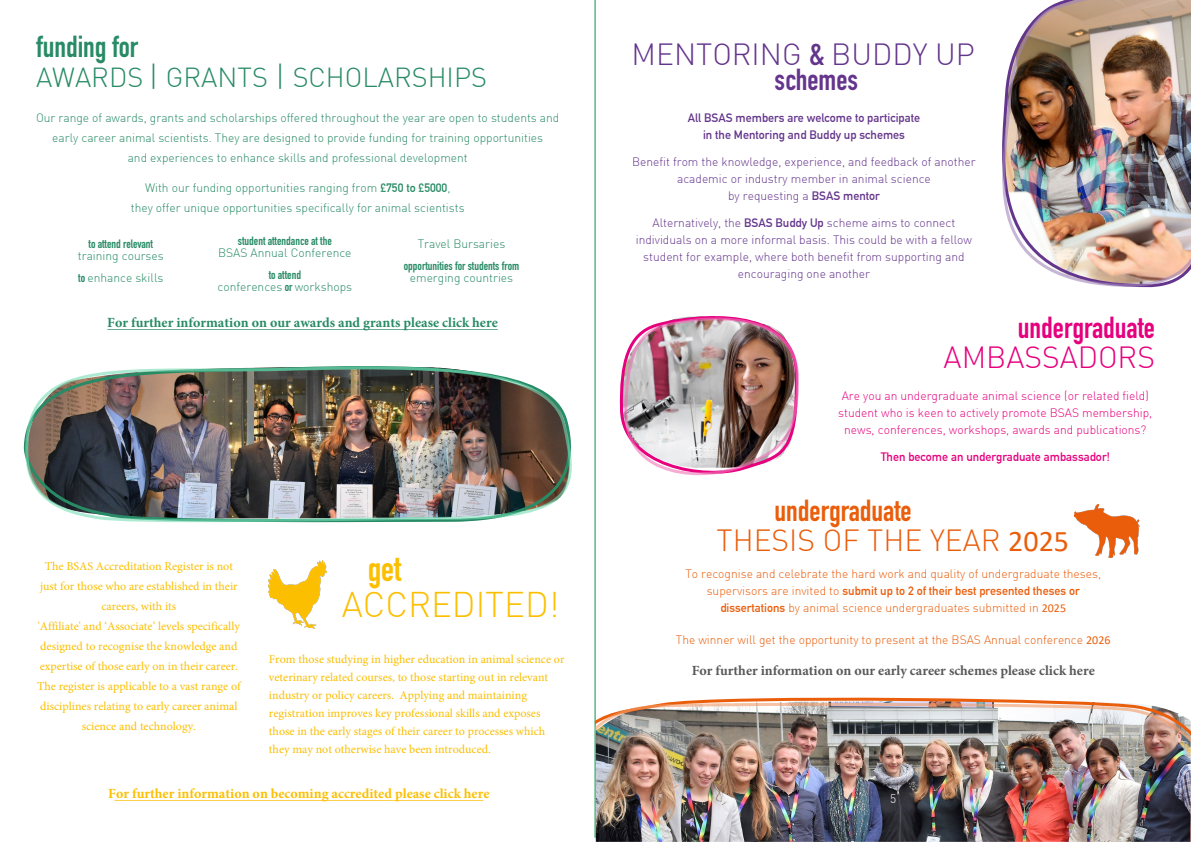
<style>
.page{position:relative;width:1191px;height:842px;background:#fff}
.page>*{position:absolute;margin:0;border:0;box-sizing:border-box;transform-origin:0 0}
.t1{font:300 35px "DIN";color:#fcbf00}
.t2{font:700 35px "DIN Condensed";color:#fcbf00}
.t3{font:300 30px "DIN";color:#ea5d0b}
.t4{font:300 30px "DIN";color:#64358c}
.t5{font:700 30px "DIN Condensed";color:#e6007e}
.t6{font:700 30px "DIN Condensed";color:#ea5d0b}
.t7{font:300 30px "DIN";color:#e6007e}
.t8{font:700 30px "DIN Condensed";color:#288b66}
.t9{font:700 30px "DIN Condensed";color:#64358c}
.t10{font:300 27px "DIN";color:#288b66}
.t11{font:700 14px "Minion Pro";color:#595959}
.t12{font:700 14px "Minion Pro";color:#fcbf00}
.t13{font:700 14px "Minion Pro";color:#288b66}
.t14{font:300 12px/20px "DIN";color:#288b66;text-align:center}
.t15{font:12px/20px "Minion Pro";color:#fcbf00;text-align:center}
.t16{font:300 12px/17px "DIN";color:#64358c;text-align:center}
.t17{font:12px/18px "Minion Pro";color:#fbbe00}
.t18{font:300 12px "DIN";color:#ea5d0b}
.t19{font:300 12px/17px "DIN";color:#e6007e;text-align:center}
.t20{font:700 12px "DIN Condensed";color:#288b66}
.t21{font:700 12px/17px "DIN Alternate";color:#64358c;text-align:center}
.t22{font:700 12px "DIN Alternate";color:#ea5d0b}
.t23{font:700 12px "DIN Alternate";color:#e6007e}
.t24{font:300 12px "DIN";color:#fff}
.s1{font-size:30px}
.s2{font-family:"DIN Alternate";font-weight:700}
.s3{font-family:"DIN Condensed";font-weight:700}
.s4{font-family:"DIN Condensed";font-weight:700;font-size:33px}
.s5{font-family:"Calibri";font-weight:400}
.s6{font-family:"DIN";font-weight:300}
</style>
<div class="page">
<hr style="left:114px;top:799px;width:369px;height:3px;background:#fcbf00">
<hr style="left:107px;top:328px;width:391px;height:3px;background:#288b66">
<img style="left:268px;top:560px;width:58px;height:68px">
<img style="left:1074px;top:504px;width:65px;height:53px">
<hr style="left:594px;top:0;width:1px;height:837px;background:#099345">
<img style="left:24px;top:366px;width:548px;height:157px">
<img style="left:620px;top:316px;width:179px;height:160px">
<img style="left:1002px;top:0;width:189px;height:288px">
<svg style="left:595px;top:695px;width:431px;height:5px"></svg>
<img style="left:595px;top:700px;width:596px;height:142px">
<h2 class="t8" style="left:36px;top:27px;width:104px">funding for</h2>
<h3 class="t10" style="left:36px;top:61px;width:452px">AWARDS <span class="s1">|</span> GRANTS <span class="s1">|</span> SCHOLARSHIPS</h3>
<p class="t14" style="left:36px;top:108px;width:525px">Our range of awards, grants and scholarships offered throughout the year are open to students and early career animal scientists. They are designed to provide funding for training opportunities<br>and experiences to enhance skills and professional development</p>
<p class="t14" style="left:131px;top:178px;width:335px">With our funding opportunities ranging from <span class="s2">£750 to £5000</span>,<br>they offer unique opportunities specifically for animal scientists</p>
<p class="t20" style="left:89px;top:235px;width:66px">to attend relevant</p>
<p class="t14" style="left:78px;top:244px;width:87px;line-height:22px;text-align:left">training courses <span class="s3">to</span> enhance skills</p>
<p class="t20" style="left:238px;top:232px;width:95px">student attendance at the</p>
<p class="t14" style="left:218px;top:242px;width:135px">BSAS Annual Conference</p>
<p class="t20" style="left:269px;top:266px;width:34px">to attend</p>
<p class="t14" style="left:218px;top:276px;width:136px">conferences <span class="s3">or</span> workshops</p>
<p class="t14" style="left:418px;top:233px;width:89px">Travel Bursaries</p>
<p class="t20" style="left:404px;top:257px;width:117px">opportunities for students from</p>
<p class="t14" style="left:410px;top:267px;width:105px">emerging countries</p>
<p class="t13" style="left:107px;top:312px;width:392px">For further information on our awards and grants please click here</p>
<p class="t15" style="left:37px;top:556px;width:205px">The BSAS Accreditation Register is not just for those who are established in their careers, with its<br>'Affiliate' and ‘Associate’ levels specifically designed to recognise the knowledge and expertise of those early on in their career.<br>The register is applicable to a vast range of disciplines relating to early career animal science and technology.</p>
<h1 class="t2" style="left:368px;top:545px;width:35px">get</h1>
<h1 class="t1" style="left:342px;top:583px;width:219px">ACCREDITED!</h1>
<p class="t17" style="left:269px;top:650px;width:297px">From those studying in higher education in animal science or veterinary related courses, to those starting out in relevant industry or policy careers. Applying and maintaining registration improves key professional skills and exposes those in the early stages of their career to processes which they may not otherwise have been introduced.</p>
<p class="t12" style="left:108px;top:784px;width:383px">For further information on becoming accredited please click here</p>
<h2 class="t4" style="left:631px;top:35px;width:345px">MENTORING <span class="s4">&amp;</span> BUDDY UP</h2>
<h2 class="t9" style="left:774px;top:59px;width:85px">schemes</h2>
<p class="t21" style="left:688px;top:108px;width:234px">All BSAS members are welcome to participate in the Mentoring and Buddy up schemes</p>
<p class="t16" style="left:632px;top:153px;width:345px">Benefit from the knowledge, experience, and feedback of another academic or industry member in animal science<br>by requesting a <span class="s2">BSAS mentor</span></p>
<p class="t16" style="left:636px;top:214px;width:338px">Alternatively, the <span class="s2">BSAS Buddy Up</span> scheme aims to connect individuals on a more informal basis. This could be with a fellow student for example, where both benefit from supporting and encouraging one another</p>
<h2 class="t5" style="left:1018px;top:307px;width:139px">undergraduate</h2>
<h2 class="t7" style="left:943px;top:338px;width:213px">AMBASSADORS</h2>
<p class="t19" style="left:838px;top:387px;width:315px">Are you an undergraduate animal science (or related field) student who is keen to actively promote BSAS membership, news, conferences, workshops, awards and publications?</p>
<p class="t23" style="left:880px;top:447px;width:230px">Then become an undergraduate ambassador!</p>
<h2 class="t6" style="left:774px;top:490px;width:139px">undergraduate</h2>
<h2 class="t3" style="left:716px;top:521px;width:354px">THESIS OF THE YEAR <span class="s5">2025</span></h2>
<p class="t18" style="left:685px;top:566px;width:417px">To recognise and celebrate the hard work and quality of undergraduate theses,</p>
<p class="t22" style="left:706px;top:581px;width:374px"><span class="s6">supervisors are invited to</span> submit up to 2 of their best presented theses or</p>
<p class="t18" style="left:720px;top:600px;width:347px"><span class="s2">dissertations</span> by animal science undergraduates submitted in <span class="s5">2025</span></p>
<p class="t18" style="left:676px;top:632px;width:436px">The winner will get the opportunity to present at the BSAS Annual conference <span class="s5">2026</span></p>
<p class="t11" style="left:691px;top:660px;width:404px">For further information on our early career schemes please click here</p>
<p class="t24" style="left:890px;top:791px;width:8px">5</p>
</div>
